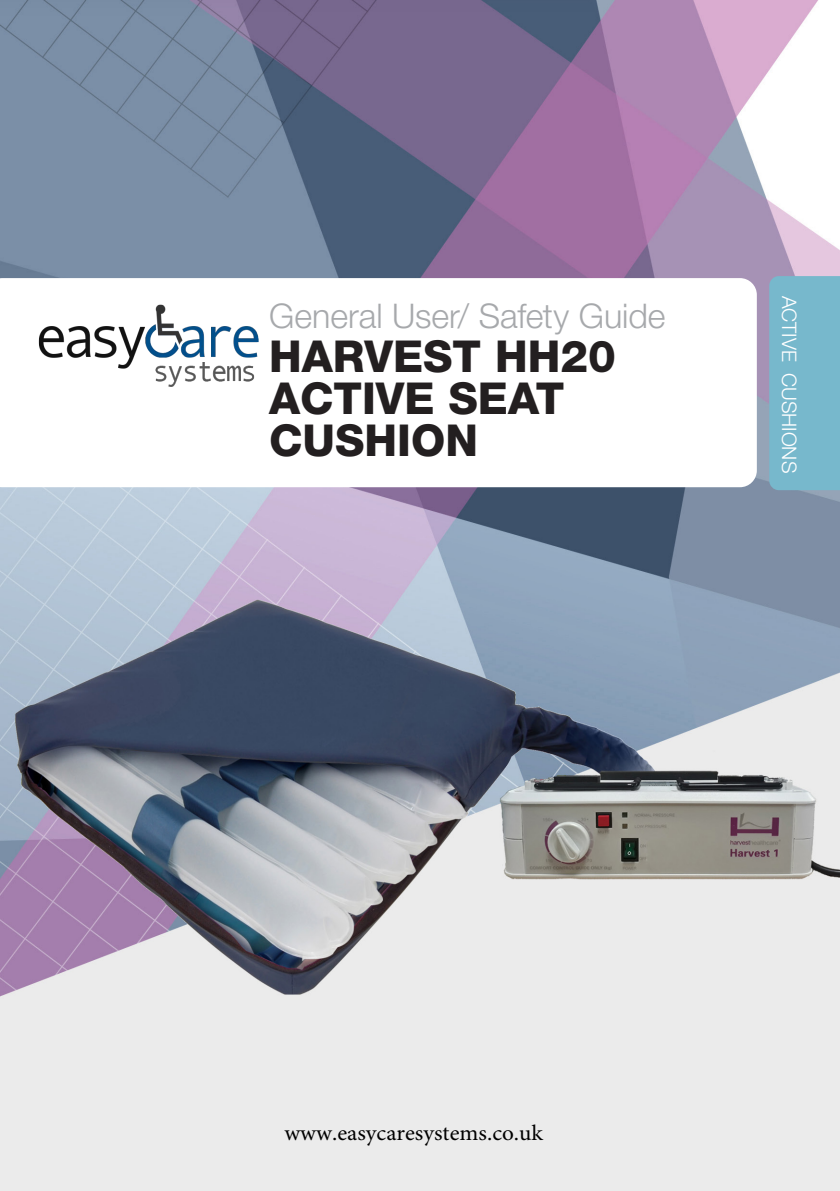
<style>
.page{position:relative;width:840px;height:1191px;background:#fff}
.page>*{position:absolute;margin:0;border:0;box-sizing:border-box;transform-origin:0 0}
.t1{font:800 44px "Helvetica Neue";color:#231f20}
.t2{font:300 34px "Helvetica Neue";color:#a7a9ac}
.t3{font:22px "Minion Pro";color:#000;scale:1.05 1}
.t4{font:300 20px "Helvetica Neue";color:#fff}
</style>
<div class="page">
<img style="left:0;top:0;width:839px;height:1191px">
<svg style="left:0;top:278px;width:756px;height:209px"></svg>
<div style="left:768px;top:276px;width:71px;height:214px;background:#77b8cc"></div>
<img style="left:15px;top:285px;width:265px;height:120px">
<p class="t2" style="left:269px;top:295px;width:398px">General User/ Safety Guide</p>
<p class="t1" style="left:269px;top:330px;width:348px">HARVEST HH20</p>
<p class="t1" style="left:269px;top:372px;width:296px">ACTIVE SEAT</p>
<p class="t1" style="left:269px;top:414px;width:210px">CUSHION</p>
<p class="t4" style="left:801px;top:296px;width:179px;rotate:90deg">ACTIVE CUSHIONS</p>
<p class="t3" style="left:284px;top:1118px;width:248px">www.easycaresystems.co.uk</p>
</div>
